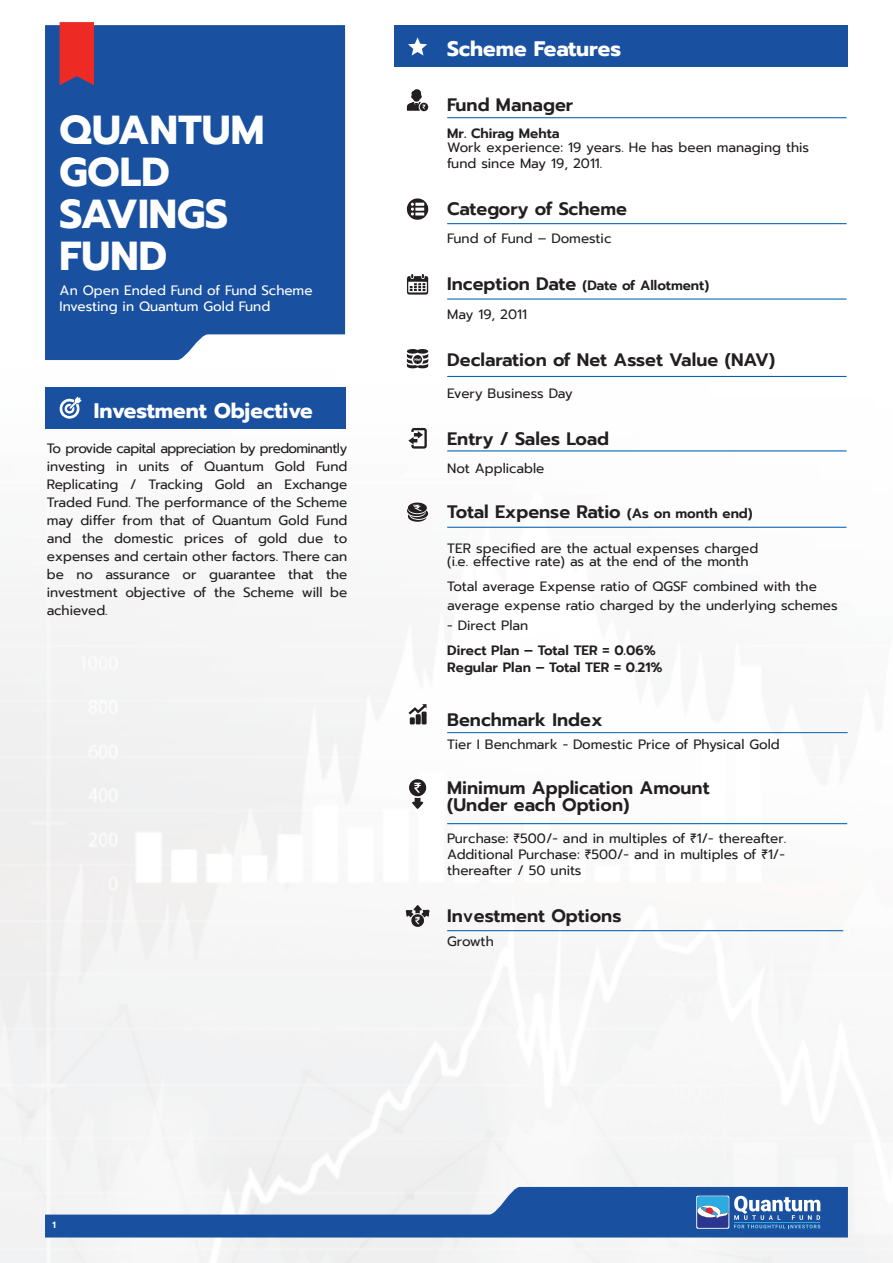
<style>
.page{position:relative;width:893px;height:1263px;background:#fff}
.page>*{position:absolute;margin:0;border:0;box-sizing:border-box;transform-origin:0 0}
.t1{font:700 40.35px/42px "Prompt";color:#fff}
.t2{font:700 21px "Prompt";color:#fff}
.t3{font:600 18px/17.4px "Prompt";color:#231f20}
.t4{font:13.5px/18px "Prompt";color:#231f20}
.t5{font:600 13.5px/28.8px "Prompt";color:#231f20}
.t6{font:13.5px/16.2px "Prompt";color:#fff}
.t7{font:600 9px "Prompt";color:#fff}
.s1{font-size:18px}
.s2{font-weight:400}
.s3{font-size:13.5px}
</style>
<div class="page">
<img style="left:0;top:22px;width:893px;height:1241px">
<div style="left:394px;top:26px;width:454px;height:41px;background:#1951a0"></div>
<svg style="left:407px;top:89px;width:23px;height:22px"></svg>
<hr style="left:447px;top:117px;width:399px;height:1px;background:#0562af">
<svg style="left:407px;top:198px;width:21px;height:23px"></svg>
<hr style="left:447px;top:223px;width:399px;height:1px;background:#0562af">
<svg style="left:406px;top:274px;width:23px;height:21px"></svg>
<hr style="left:447px;top:298px;width:399px;height:2px;background:#0562af">
<svg style="left:407px;top:349px;width:21px;height:19px"></svg>
<hr style="left:447px;top:376px;width:399px;height:1px;background:#0562af">
<svg style="left:408px;top:428px;width:19px;height:21px"></svg>
<hr style="left:447px;top:450px;width:399px;height:1px;background:#0562af">
<svg style="left:407px;top:502px;width:21px;height:20px"></svg>
<hr style="left:447px;top:527px;width:399px;height:1px;background:#0562af">
<svg style="left:408px;top:37px;width:19px;height:19px"></svg>
<svg style="left:408px;top:704px;width:19px;height:21px"></svg>
<hr style="left:447px;top:732px;width:401px;height:1px;background:#0562af">
<svg style="left:409px;top:776px;width:17px;height:34px"></svg>
<hr style="left:447px;top:823px;width:400px;height:1px;background:#0562af">
<div style="left:45px;top:387px;width:300px;height:41px;background:#1951a0"></div>
<svg style="left:59px;top:396px;width:23px;height:23px"></svg>
<hr style="left:447px;top:930px;width:396px;height:1px;background:#0562af">
<svg style="left:405px;top:904px;width:25px;height:23px"></svg>
<div style="left:45px;top:25px;width:300px;height:335px;background:#1951a0"></div>
<svg style="left:60px;top:22px;width:34px;height:63px;background:#df2c2c"></svg>
<svg style="left:45px;top:1187px;width:803px;height:50px"></svg>
<h1 class="t1" style="left:60px;top:108px;width:206px">QUANTUM<br>GOLD<br>SAVINGS<br>FUND</h1>
<p class="t6" style="left:60px;top:282px;width:254px">An Open Ended Fund of Fund Scheme<br>Investing in Quantum Gold Fund</p>
<h2 class="t2" style="left:94px;top:395px;width:220px">Investment Objective</h2>
<p class="t4" style="left:47px;top:439px;width:302px;text-align:justify">To provide capital appreciation by predominantly investing in units of Quantum Gold Fund Replicating / Tracking Gold an Exchange Traded Fund. The performance of the Scheme may differ from that of Quantum Gold Fund and the domestic prices of gold due to expenses and certain other factors. There can be no assurance or guarantee that the investment objective of the Scheme will be achieved.</p>
<h2 class="t2" style="left:447px;top:32px;width:176px">Scheme Features</h2>
<h3 class="t3" style="left:447px;top:96px;width:128px">Fund Manager</h3>
<p class="t5" style="left:447px;top:119px;width:114px">Mr. Chirag Mehta</p>
<p class="t4" style="left:447px;top:139px;width:363px;line-height:16.2px">Work experience: 19 years. He has been managing this fund since May 19, 2011.</p>
<h3 class="t3" style="left:447px;top:200px;width:181px">Category of Scheme</h3>
<p class="t4" style="left:447px;top:230px;width:166px">Fund of Fund – Domestic</p>
<p class="t5" style="left:447px;top:271px;width:264px"><span class="s1">Inception Date</span> (Date of Allotment)<br><span class="s2">May 19, 2011</span></p>
<h3 class="t3" style="left:447px;top:351px;width:329px">Declaration of Net Asset Value (NAV)</h3>
<p class="t4" style="left:447px;top:384px;width:127px">Every Business Day</p>
<h3 class="t3" style="left:447px;top:430px;width:163px">Entry / Sales Load</h3>
<p class="t4" style="left:447px;top:459px;width:99px">Not Applicable</p>
<h3 class="t3" style="left:447px;top:503px;width:307px">Total Expense Ratio <span class="s3">(As on month end)</span></h3>
<p class="t4" style="left:447px;top:541px;width:313px;line-height:13.5px">TER specified are the actual expenses charged (i.e. effective rate) as at the end of the month</p>
<p class="t4" style="left:447px;top:576px;width:392px;line-height:19.5px">Total average Expense ratio of QGSF combined with the average expense ratio charged by the underlying schemes</p>
<p class="t4" style="left:447px;top:616px;width:83px">- Direct Plan</p>
<p class="t5" style="left:447px;top:642px;width:217px;line-height:16.2px">Direct Plan – Total TER = 0.06%<br>Regular Plan – Total TER = 0.21%</p>
<h3 class="t3" style="left:447px;top:711px;width:157px">Benchmark Index</h3>
<p class="t4" style="left:447px;top:735px;width:334px">Tier I Benchmark - Domestic Price of Physical Gold</p>
<h3 class="t3" style="left:447px;top:779px;width:264px">Minimum Application Amount (Under each Option)</h3>
<p class="t4" style="left:447px;top:830px;width:341px;line-height:16.2px;text-align:justify">Purchase: ₹500/- and in multiples of ₹1/- thereafter.<br>Additional Purchase: ₹500/- and in multiples of ₹1/- thereafter / 50 units</p>
<h3 class="t3" style="left:447px;top:907px;width:176px">Investment Options</h3>
<p class="t4" style="left:447px;top:933px;width:48px">Growth</p>
<p class="t7" style="left:53px;top:1218px;width:5px">1</p>
</div>
